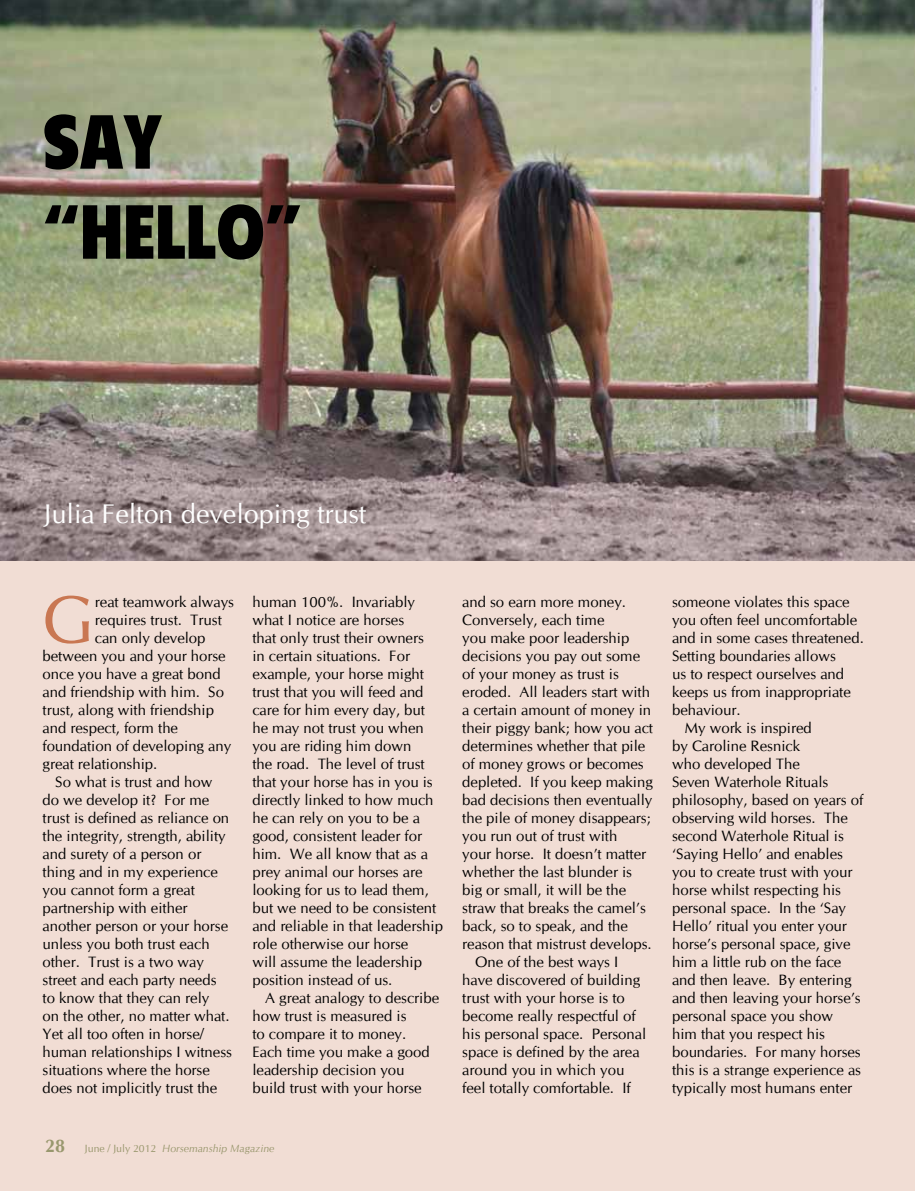
<style>
.page{position:relative;width:915px;height:1191px;background:#fff}
.page>*{position:absolute;margin:0;border:0;box-sizing:border-box;transform-origin:0 0}
.t1{font:75px/90px "There Sign Head 3";color:#000}
.t2{font:67.5px "CG Omega";color:#c97752}
.t3{font:27px "CG Omega";color:#fff}
.t4{font:15px/18px "CG Omega";color:#000}
.t5{font:italic 10.5px "CG Omega";color:#89a277}
.s1{font-weight:700;font-style:normal;font-size:18px}
.s2{font-style:normal}
</style>
<div class="page">
<div style="left:0;top:558px;width:914px;height:633px;background:#f1ddd4"></div>
<img style="left:0;top:0;width:914px;height:560px">
<h1 class="t1" style="left:43px;top:98px;width:261px">SAY “HELLO”</h1>
<h3 class="t3" style="left:44px;top:497px;width:323px">Julia Felton developing trust</h3>
<h2 class="t2" style="left:43px;top:579px;width:54px">G</h2>
<p class="t4" style="left:95px;top:592px;width:141px">reat teamwork always</p>
<p class="t4" style="left:95px;top:610px;width:128px">requires trust. Trust</p>
<p class="t4" style="left:95px;top:628px;width:112px">can only develop</p>
<p class="t4" style="left:43px;top:646px;width:185px">between you and your horse</p>
<p class="t4" style="left:43px;top:664px;width:180px">once you have a great bond</p>
<p class="t4" style="left:43px;top:682px;width:183px">and friendship with him. So</p>
<p class="t4" style="left:43px;top:700px;width:173px">trust, along with friendship</p>
<p class="t4" style="left:43px;top:718px;width:137px">and respect, form the</p>
<p class="t4" style="left:43px;top:736px;width:190px">foundation of developing any</p>
<p class="t4" style="left:43px;top:754px;width:116px">great relationship.</p>
<p class="t4" style="left:55px;top:772px;width:158px">So what is trust and how</p>
<p class="t4" style="left:43px;top:790px;width:168px">do we develop it? For me</p>
<p class="t4" style="left:43px;top:808px;width:188px">trust is defined as reliance on</p>
<p class="t4" style="left:43px;top:826px;width:184px">the integrity, strength, ability</p>
<p class="t4" style="left:43px;top:844px;width:160px">and surety of a person or</p>
<p class="t4" style="left:43px;top:862px;width:177px">thing and in my experience</p>
<p class="t4" style="left:43px;top:880px;width:154px">you cannot form a great</p>
<p class="t4" style="left:43px;top:898px;width:146px">partnership with either</p>
<p class="t4" style="left:43px;top:916px;width:187px">another person or your horse</p>
<p class="t4" style="left:43px;top:934px;width:168px">unless you both trust each</p>
<p class="t4" style="left:43px;top:952px;width:163px">other. Trust is a two way</p>
<p class="t4" style="left:43px;top:970px;width:175px">street and each party needs</p>
<p class="t4" style="left:43px;top:988px;width:168px">to know that they can rely</p>
<p class="t4" style="left:43px;top:1006px;width:188px">on the other, no matter what.</p>
<p class="t4" style="left:43px;top:1024px;width:163px">Yet all too often in horse/</p>
<p class="t4" style="left:43px;top:1042px;width:191px">human relationships I witness</p>
<p class="t4" style="left:43px;top:1060px;width:169px">situations where the horse</p>
<p class="t4" style="left:43px;top:1078px;width:176px">does not implicitly trust the</p>
<p class="t4" style="left:252px;top:592px;width:192px">human 100%. Invariably what I notice are horses<br>that only trust their owners<br>in certain situations. For example, your horse might trust that you will feed and care for him every day, but he may not trust you when you are riding him down<br>the road. The level of trust that your horse has in you is directly linked to how much he can rely on you to be a good, consistent leader for him. We all know that as a prey animal our horses are looking for us to lead them, but we need to be consistent and reliable in that leadership role otherwise our horse<br>will assume the leadership position instead of us.</p>
<p class="t4" style="left:252px;top:988px;width:188px;text-indent:13px">A great analogy to describe how trust is measured is<br>to compare it to money.<br>Each time you make a good leadership decision you build trust with your horse</p>
<p class="t5" style="left:45px;top:1141px;width:231px"><span class="s1">28</span> <span class="s2">June / July 2012</span> Horsemanship Magazine</p>
<p class="t4" style="left:462px;top:592px;width:165px">and so earn more money.</p>
<p class="t4" style="left:462px;top:610px;width:144px">Conversely, each time</p>
<p class="t4" style="left:462px;top:628px;width:168px">you make poor leadership</p>
<p class="t4" style="left:462px;top:646px;width:179px">decisions you pay out some</p>
<p class="t4" style="left:462px;top:664px;width:158px">of your money as trust is</p>
<p class="t4" style="left:462px;top:682px;width:189px">eroded. All leaders start with</p>
<p class="t4" style="left:462px;top:700px;width:190px">a certain amount of money in</p>
<p class="t4" style="left:462px;top:718px;width:192px">their piggy bank; how you act</p>
<p class="t4" style="left:462px;top:736px;width:184px">determines whether that pile</p>
<p class="t4" style="left:462px;top:754px;width:183px">of money grows or becomes</p>
<p class="t4" style="left:462px;top:772px;width:192px">depleted. If you keep making</p>
<p class="t4" style="left:462px;top:790px;width:191px">bad decisions then eventually</p>
<p class="t4" style="left:462px;top:808px;width:190px">the pile of money disappears;</p>
<p class="t4" style="left:462px;top:826px;width:157px">you run out of trust with</p>
<p class="t4" style="left:462px;top:844px;width:185px">your horse. It doesn’t matter</p>
<p class="t4" style="left:462px;top:862px;width:171px">whether the last blunder is</p>
<p class="t4" style="left:462px;top:880px;width:165px">big or small, it will be the</p>
<p class="t4" style="left:462px;top:898px;width:185px">straw that breaks the camel’s</p>
<p class="t4" style="left:462px;top:916px;width:167px">back, so to speak, and the</p>
<p class="t4" style="left:462px;top:934px;width:191px">reason that mistrust develops.</p>
<p class="t4" style="left:475px;top:952px;width:145px">One of the best ways I</p>
<p class="t4" style="left:462px;top:970px;width:179px">have discovered of building</p>
<p class="t4" style="left:462px;top:988px;width:164px">trust with your horse is to</p>
<p class="t4" style="left:462px;top:1006px;width:175px">become really respectful of</p>
<p class="t4" style="left:462px;top:1024px;width:185px">his personal space. Personal</p>
<p class="t4" style="left:462px;top:1042px;width:179px">space is defined by the area</p>
<p class="t4" style="left:462px;top:1060px;width:163px">around you in which you</p>
<p class="t4" style="left:462px;top:1078px;width:170px">feel totally comfortable. If</p>
<p class="t4" style="left:671px;top:592px;width:179px">someone violates this space</p>
<p class="t4" style="left:671px;top:610px;width:187px">you often feel uncomfortable</p>
<p class="t4" style="left:671px;top:628px;width:193px">and in some cases threatened.</p>
<p class="t4" style="left:671px;top:646px;width:165px">Setting boundaries allows</p>
<p class="t4" style="left:671px;top:664px;width:173px">us to respect ourselves and</p>
<p class="t4" style="left:671px;top:682px;width:180px">keeps us from inappropriate</p>
<p class="t4" style="left:671px;top:700px;width:70px">behaviour.</p>
<p class="t4" style="left:684px;top:718px;width:128px">My work is inspired</p>
<p class="t4" style="left:671px;top:736px;width:129px">by Caroline Resnick</p>
<p class="t4" style="left:671px;top:754px;width:129px">who developed The</p>
<p class="t4" style="left:671px;top:772px;width:158px">Seven Waterhole Rituals</p>
<p class="t4" style="left:671px;top:790px;width:193px">philosophy, based on years of</p>
<p class="t4" style="left:671px;top:808px;width:177px">observing wild horses. The</p>
<p class="t4" style="left:671px;top:826px;width:173px">second Waterhole Ritual is</p>
<p class="t4" style="left:671px;top:844px;width:172px">‘Saying Hello’ and enables</p>
<p class="t4" style="left:671px;top:862px;width:182px">you to create trust with your</p>
<p class="t4" style="left:671px;top:880px;width:170px">horse whilst respecting his</p>
<p class="t4" style="left:671px;top:898px;width:175px">personal space. In the ‘Say</p>
<p class="t4" style="left:671px;top:916px;width:176px">Hello’ ritual you enter your</p>
<p class="t4" style="left:671px;top:934px;width:180px">horse’s personal space, give</p>
<p class="t4" style="left:671px;top:952px;width:171px">him a little rub on the face</p>
<p class="t4" style="left:671px;top:970px;width:181px">and then leave. By entering</p>
<p class="t4" style="left:671px;top:988px;width:190px">and then leaving your horse’s</p>
<p class="t4" style="left:671px;top:1006px;width:162px">personal space you show</p>
<p class="t4" style="left:671px;top:1024px;width:154px">him that you respect his</p>
<p class="t4" style="left:671px;top:1042px;width:190px">boundaries. For many horses</p>
<p class="t4" style="left:671px;top:1060px;width:190px">this is a strange experience as</p>
<p class="t4" style="left:671px;top:1078px;width:181px">typically most humans enter</p>
</div>
